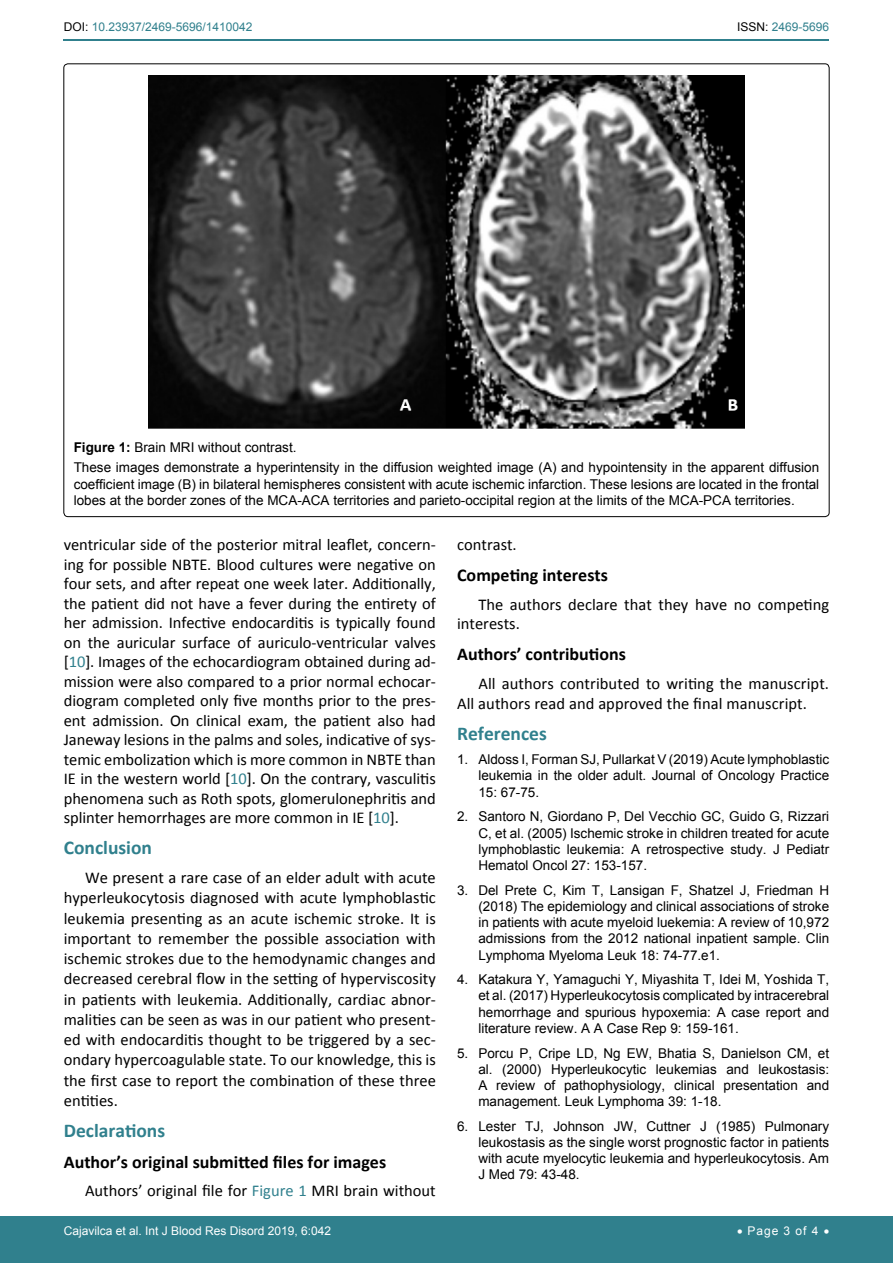
<style>
.page{position:relative;width:893px;height:1263px;background:#fff}
.page>*{position:absolute;margin:0;border:0;box-sizing:border-box;transform-origin:0 0}
.t1{font:700 19.5px "Calibri";color:#30808d}
.t2{font:700 18px "Calibri";color:#000}
.t3{font:16.5px/19.5px "Calibri";color:#000;text-align:justify}
.t4{font:13.5px/16.2px "Arial";color:#000;text-align:justify}
.t5{font:12px "Arial";color:#fff}
.t6{font:12px "Arial";color:#30808d}
.s1{color:#000}
.s2{font-weight:700}
.s3{color:#30808d}
</style>
<div class="page">
<hr style="left:64px;top:40px;width:765px;height:1px;background:#30808d">
<div style="left:0;top:1217px;width:893px;height:46px;background:#30808d"></div>
<img style="left:149px;top:76px;width:595px;height:353px">
<p class="t6" style="left:64px;top:19px;width:190px"><span class="s1">DOI:</span> 10.23937/2469-5696/1410042</p>
<p class="t6" style="left:737px;top:19px;width:94px"><span class="s1">ISSN:</span> 2469-5696</p>
<p class="t4" style="left:74px;top:437px;width:747px;line-height:20.4px"><span class="s2">Figure 1:</span> Brain MRI without contrast.<br>These images demonstrate a hyperintensity in the diffusion weighted image (A) and hypointensity in the apparent diffusion</p>
<p class="t4" style="left:74px;top:476px;width:747px">coefficient image (B) in bilateral hemispheres consistent with acute ischemic infarction. These lesions are located in the frontal lobes at the border zones of the MCA-ACA territories and parieto-occipital region at the limits of the MCA-PCA territories.</p>
<p class="t3" style="left:64px;top:535px;width:374px">ventricular side of the posterior mitral leaflet, concern&shy;ing for possible NBTE. Blood cultures were negative on four sets, and after repeat one week later. Additionally, the patient did not have a fever during the entirety of her admission. Infective endocarditis is typically found on the auricular surface of auriculo-ventricular valves [<span class="s3">10</span>]. Images of the echocardiogram obtained during ad&shy;mission were also compared to a prior normal echocar&shy;diogram completed only five months prior to the pres&shy;ent admission. On clinical exam, the patient also had Janeway lesions in the palms and soles, indicative of sys&shy;temic embolization which is more common in NBTE than IE in the western world [<span class="s3">10</span>]. On the contrary, vasculitis phenomena such as Roth spots, glomerulonephritis and splinter hemorrhages are more common in IE [<span class="s3">10</span>].</p>
<p class="t1" style="left:64px;top:835px;width:90px">Conclusion</p>
<p class="t3" style="left:64px;top:867px;width:374px;line-height:20.2px;text-indent:21px">We present a rare case of an elder adult with acute hyperleukocytosis diagnosed with acute lymphoblastic leukemia presenting as an acute ischemic stroke. It is important to remember the possible association with ischemic strokes due to the hemodynamic changes and decreased cerebral flow in the setting of hyperviscosity in patients with leukemia. Additionally, cardiac abnor&shy;malities can be seen as was in our patient who present&shy;ed with endocarditis thought to be triggered by a sec&shy;ondary hypercoagulable state. To our knowledge, this is the first case to report the combination of these three entities.</p>
<p class="t1" style="left:64px;top:1118px;width:103px">Declarations</p>
<p class="t2" style="left:64px;top:1150px;width:324px">Author’s original submitted files for images</p>
<p class="t3" style="left:85px;top:1181px;width:352px">Authors’ original file for <span class="s3">Figure 1</span> MRI brain without</p>
<p class="t3" style="left:457px;top:535px;width:61px">contrast.</p>
<p class="t2" style="left:457px;top:564px;width:152px">Competing interests</p>
<p class="t3" style="left:457px;top:594px;width:374px;text-indent:21px">The authors declare that they have no competing interests.</p>
<p class="t2" style="left:457px;top:643px;width:170px">Authors’ contributions</p>
<p class="t3" style="left:457px;top:673px;width:373px;text-indent:21px">All authors contributed to writing the manuscript.<br>All authors read and approved the final manuscript.</p>
<p class="t1" style="left:457px;top:721px;width:91px">References</p>
<p class="t4" style="left:478px;top:751px;width:352px;text-indent:-21px">1. Aldoss I, Forman SJ, Pullarkat V (2019) Acute lymphoblastic leukemia in the older adult. Journal of Oncology Practice 15: 67-75.</p>
<p class="t4" style="left:478px;top:809px;width:352px;text-indent:-21px">2. Santoro N, Giordano P, Del Vecchio GC, Guido G, Rizzari C, et al. (2005) Ischemic stroke in children treated for acute lymphoblastic leukemia: A retrospective study. J Pediatr Hematol Oncol 27: 153-157.</p>
<p class="t4" style="left:478px;top:882px;width:352px;text-indent:-21px">3. Del Prete C, Kim T, Lansigan F, Shatzel J, Friedman H (2018) The epidemiology and clinical associations of stroke in patients with acute myeloid luekemia: A review of 10,972 admissions from the 2012 national inpatient sample. Clin Lymphoma Myeloma Leuk 18: 74-77.e1.</p>
<p class="t4" style="left:478px;top:971px;width:352px;text-indent:-21px">4. Katakura Y, Yamaguchi Y, Miyashita T, Idei M, Yoshida T, et al. (2017) Hyperleukocytosis complicated by intracerebral hemorrhage and spurious hypoxemia: A case report and literature review. A A Case Rep 9: 159-161.</p>
<p class="t4" style="left:478px;top:1045px;width:352px;text-indent:-21px">5. Porcu P, Cripe LD, Ng EW, Bhatia S, Danielson CM, et al. (2000) Hyperleukocytic leukemias and leukostasis:<br>A review of pathophysiology, clinical presentation and management. Leuk Lymphoma 39: 1-18.</p>
<p class="t4" style="left:478px;top:1118px;width:352px;text-indent:-21px">6. Lester TJ, Johnson JW, Cuttner J (1985) Pulmonary leukostasis as the single worst prognostic factor in patients with acute myelocytic leukemia and hyperleukocytosis. Am J Med 79: 43-48.</p>
<p class="t5" style="left:64px;top:1223px;width:269px">Cajavilca et al. Int J Blood Res Disord 2019, 6:042</p>
<p class="t5" style="left:737px;top:1223px;width:94px">• Page 3 of 4 •</p>
</div>
